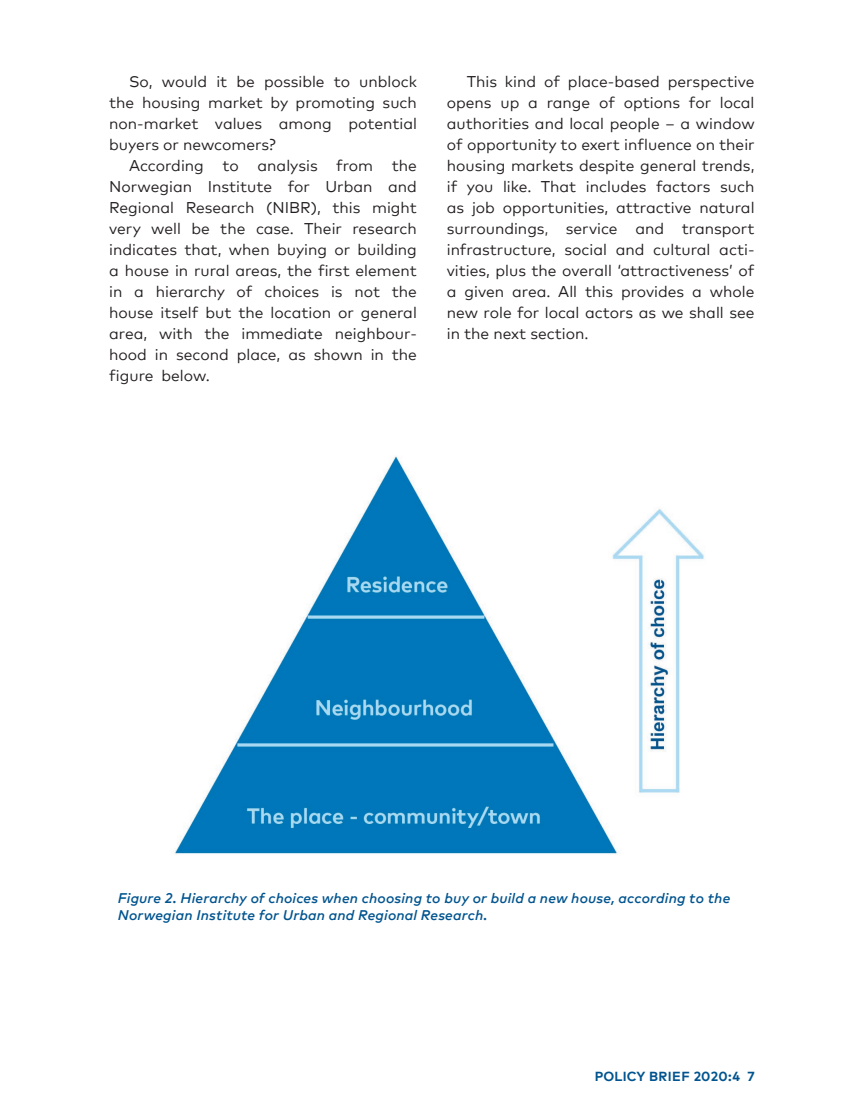
<style>
.page{position:relative;width:844px;height:1117px;background:#fff}
.page>*{position:absolute;margin:0;border:0;box-sizing:border-box;transform-origin:0 0}
.Bodytext{font:15.58px/21px "Mark Pro";color:#231f20;text-align:justify}
.Captions{font:italic 500 14px/17.5px "Mark Pro";letter-spacing:.01em;color:#00548f}
.t1{font:700 13.12px "Mark Pro";letter-spacing:.015em;color:#00548f}
.s1{font-size:14px}
</style>
<div class="page">
<img style="left:174px;top:456px;width:530px;height:399px">
<p class="Bodytext" style="left:109px;top:69px;width:309px;text-align:right">So, would it be possible to unblock the housing market by promoting such</p>
<p class="Bodytext" style="left:109px;top:111px;width:309px">non-market values among potential buyers or newcomers?</p>
<p class="Bodytext" style="left:109px;top:153px;width:309px;text-indent:20px">According to analysis from the Norwegian Institute for Urban and Regional Research (NIBR), this might very well be the case. Their research indicates that, when buying or building</p>
<p class="Bodytext" style="left:109px;top:258px;width:309px">a house in rural areas, the first element in a hierarchy of choices is not the house itself but the location or general</p>
<p class="Bodytext" style="left:109px;top:321px;width:309px">area, with the immediate neighbour&shy;hood in second place, as shown in the</p>
<p class="Bodytext" style="left:109px;top:363px;width:102px">figure below.</p>
<p class="Bodytext" style="left:446px;top:69px;width:309px;text-indent:20px">This kind of place-based perspective opens up a range of options for local authorities and local people – a window of opportunity to exert influence on their housing markets despite general trends, if you like. That includes factors such as job opportunities, attractive natural surroundings<span class="s1">,</span> service and transport infrastructure, social and cultural acti&shy;vities, plus the overall ‘attractiveness’ of a given area. All this provides a whole new role for local actors as we shall see in the next section.</p>
<p class="Captions" style="left:118px;top:887px;width:613px">Figure 2. Hierarchy of choices when choosing to buy or build a new house, according to the<br>Norwegian Institute for Urban and Regional Research.</p>
<p class="t1" style="left:594px;top:1066px;width:161px">POLICY BRIEF 2020:4 7</p>
</div>
